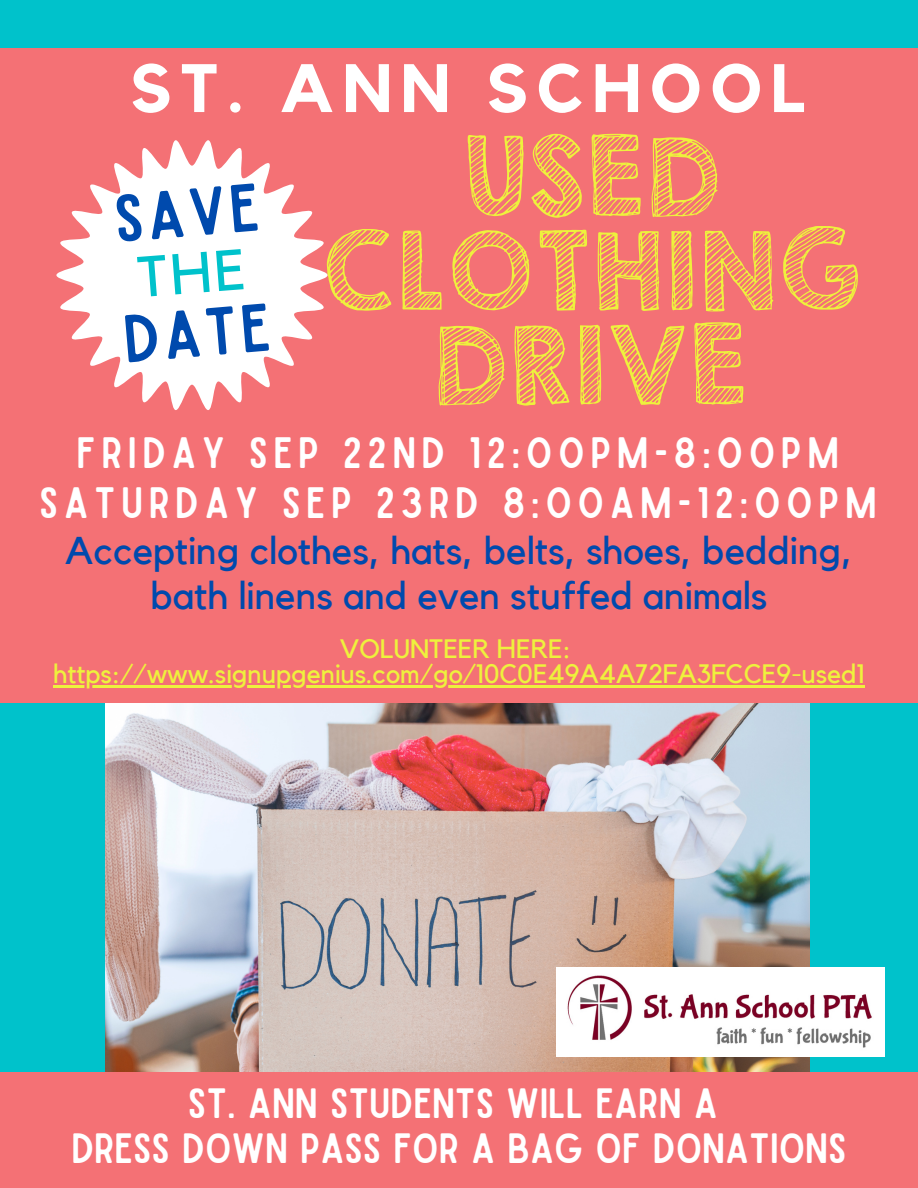
<style>
.page{position:relative;width:918px;height:1188px;background:#00c2cb}
.page>*{position:absolute;margin:0;border:0;box-sizing:border-box;transform-origin:0 0}
.t1{font:97.35px/94.2px "KG Second Chances Sketch";letter-spacing:.05em;color:#eef13d;text-align:center}
.t2{font:700 67.5px "Kollektif";letter-spacing:.13em;color:#fff}
.t3{font:64.5px "Sailors";color:#004aad}
.t4{font:42px "Sailors";letter-spacing:.13em;color:#fff}
.t5{font:40.5px "Sailors";color:#fff}
.t6{font:38.55px/44.4px "Kollektif";color:#004aad;text-align:center}
.t7{font:26.55px "Kollektif";color:#eef13d}
</style>
<div class="page">
<img style="left:106px;top:702px;width:704px;height:370px">
<div style="left:0;top:1072px;width:918px;height:116px;background:#f47175"></div>
<div style="left:0;top:48px;width:918px;height:654px;background:#f47175"></div>
<svg style="left:56px;top:140px;width:272px;height:270px;fill:#fff"></svg>
<hr style="left:53px;top:685px;width:812px;height:2px;background:#eef13d">
<img style="left:556px;top:968px;width:329px;height:89px">
<div style="left:137px;top:248px;width:107px;height:49px;background:#fff"></div>
<p class="t2" style="left:130px;top:57px;width:676px">ST. ANN SCHOOL</p>
<p class="t3" style="left:112px;top:196px;width:147px;rotate:-5deg">SAVE</p>
<p class="t3" style="left:122px;top:316px;width:149px;rotate:-5deg">DATE</p>
<p class="t1" style="left:465px;top:129px;width:256px">USED</p>
<p class="t1" style="left:324px;top:223px;width:537px">CLOTHING<br>DRIVE</p>
<p class="t4" style="left:77px;top:437px;width:764px">FRIDAY SEP 22ND 12:00PM-8:00PM</p>
<p class="t4" style="left:39px;top:488px;width:839px">SATURDAY SEP 23RD 8:00AM-12:00PM</p>
<p class="t6" style="left:65px;top:530px;width:789px">Accepting clothes, hats, belts, shoes, bedding, bath linens and even stuffed animals</p>
<p class="t7" style="left:340px;top:636px;width:232px">VOLUNTEER HERE:</p>
<p class="t7" style="left:53px;top:661px;width:813px">https://www.signupgenius.com/go/10C0E49A4A72FA3FCCE9-used1</p>
<p class="t5" style="left:188px;top:1088px;width:531px">ST. ANN STUDENTS WILL EARN A</p>
<p class="t5" style="left:71px;top:1133px;width:777px">DRESS DOWN PASS FOR A BAG OF DONATIONS</p>
</div>
